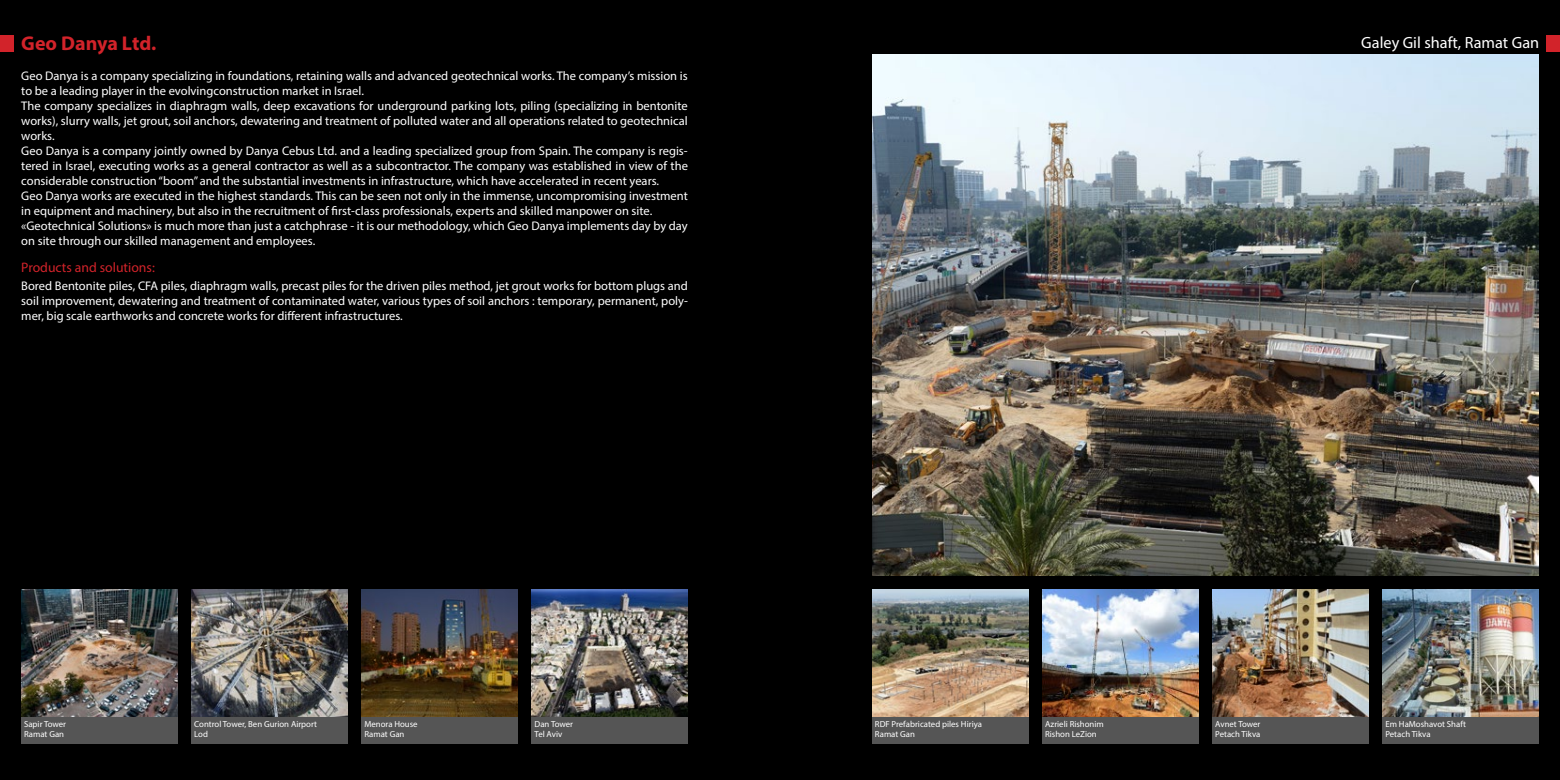
<style>
.page{position:relative;width:1560px;height:780px;background:#fff}
.page>*{position:absolute;margin:0;border:0;box-sizing:border-box;transform-origin:0 0}
.t1{font:700 20px "Myriad Pro";color:#d2232a}
.t2{font:16.25px "Myriad Pro";color:#fff}
.t3{font:13.75px "Myriad Pro";color:#d2232a}
.t4{font:12.5px/15px "Myriad Pro";color:#fff}
.t5{font:8.75px/10px "Myriad Pro";color:#fff}
</style>
<div class="page">
<div style="left:0;top:0;width:1559px;height:780px;background:#000"></div>
<div style="left:1545px;top:35px;width:14px;height:17px;background:#d2232a"></div>
<div style="left:0;top:35px;width:14px;height:17px;background:#d2232a"></div>
<img style="left:21px;top:589px;width:156px;height:128px">
<img style="left:191px;top:589px;width:156px;height:128px">
<img style="left:361px;top:589px;width:156px;height:128px">
<img style="left:531px;top:589px;width:156px;height:128px">
<img style="left:872px;top:54px;width:666px;height:521px">
<img style="left:872px;top:589px;width:156px;height:128px">
<img style="left:1042px;top:589px;width:156px;height:128px">
<img style="left:1212px;top:589px;width:156px;height:128px">
<img style="left:1382px;top:589px;width:156px;height:128px">
<div style="left:1382px;top:717px;width:156px;height:26px;background:#555"></div>
<div style="left:1212px;top:717px;width:156px;height:26px;background:#555"></div>
<div style="left:1042px;top:717px;width:156px;height:26px;background:#555"></div>
<div style="left:872px;top:717px;width:156px;height:26px;background:#555"></div>
<div style="left:531px;top:717px;width:156px;height:26px;background:#555"></div>
<div style="left:361px;top:717px;width:156px;height:26px;background:#555"></div>
<div style="left:191px;top:717px;width:156px;height:26px;background:#555"></div>
<div style="left:21px;top:717px;width:156px;height:26px;background:#555"></div>
<h1 class="t1" style="left:21px;top:31px;width:136px">Geo Danya Ltd.</h1>
<p class="t4" style="left:21px;top:68px;width:668px">Geo Danya is a company specializing in foundations, retaining walls and advanced geotechnical works. The company’s mission is to be a leading player in the evolvingconstruction market in Israel.<br>The company specializes in diaphragm walls, deep excavations for underground parking lots, piling (specializing in bentonite works), slurry walls, jet grout, soil anchors, dewatering and treatment of polluted water and all operations related to geotechnical works.<br>Geo Danya is a company jointly owned by Danya Cebus Ltd. and a leading specialized group from Spain. The company is regis&shy;tered in Israel, executing works as a general contractor as well as a subcontractor. The company was established in view of the considerable construction “boom” and the substantial investments in infrastructure, which have accelerated in recent years.<br>Geo Danya works are executed in the highest standards. This can be seen not only in the immense, uncompromising investment in equipment and machinery, but also in the recruitment of first-class professionals, experts and skilled manpower on site. «Geotechnical Solutions» is much more than just a catchphrase - it is our methodology, which Geo Danya implements day by day on site through our skilled management and employees.</p>
<p class="t3" style="left:21px;top:259px;width:135px">Products and solutions:</p>
<p class="t4" style="left:21px;top:278px;width:668px;text-align:justify">Bored Bentonite piles, CFA piles, diaphragm walls, precast piles for the driven piles method, jet grout works for bottom plugs and soil improvement, dewatering and treatment of contaminated water, various types of soil anchors : temporary, permanent, poly&shy;mer, big scale earthworks and concrete works for different infrastructures.</p>
<h2 class="t2" style="left:1360px;top:32px;width:179px">Galey Gil shaft, Ramat Gan</h2>
<p class="t5" style="left:24px;top:718px;width:44px">Sapir Tower<br>Ramat Gan</p>
<p class="t5" style="left:194px;top:718px;width:124px">Control Tower, Ben Gurion Airport<br>Lod</p>
<p class="t5" style="left:364px;top:718px;width:55px">Menora House<br>Ramat Gan</p>
<p class="t5" style="left:534px;top:718px;width:40px">Dan Tower<br>Tel Aviv</p>
<p class="t5" style="left:1045px;top:718px;width:60px">Azrieli Rishonim<br>Rishon LeZion</p>
<p class="t5" style="left:1215px;top:718px;width:47px">Avnet Tower<br>Petach Tikva</p>
<p class="t5" style="left:1385px;top:718px;width:82px">Em HaMoshavot Shaft<br>Petach Tikva</p>
<p class="t5" style="left:874px;top:718px;width:109px">RDF Prefabricated piles Hiriya<br>Ramat Gan</p>
</div>
